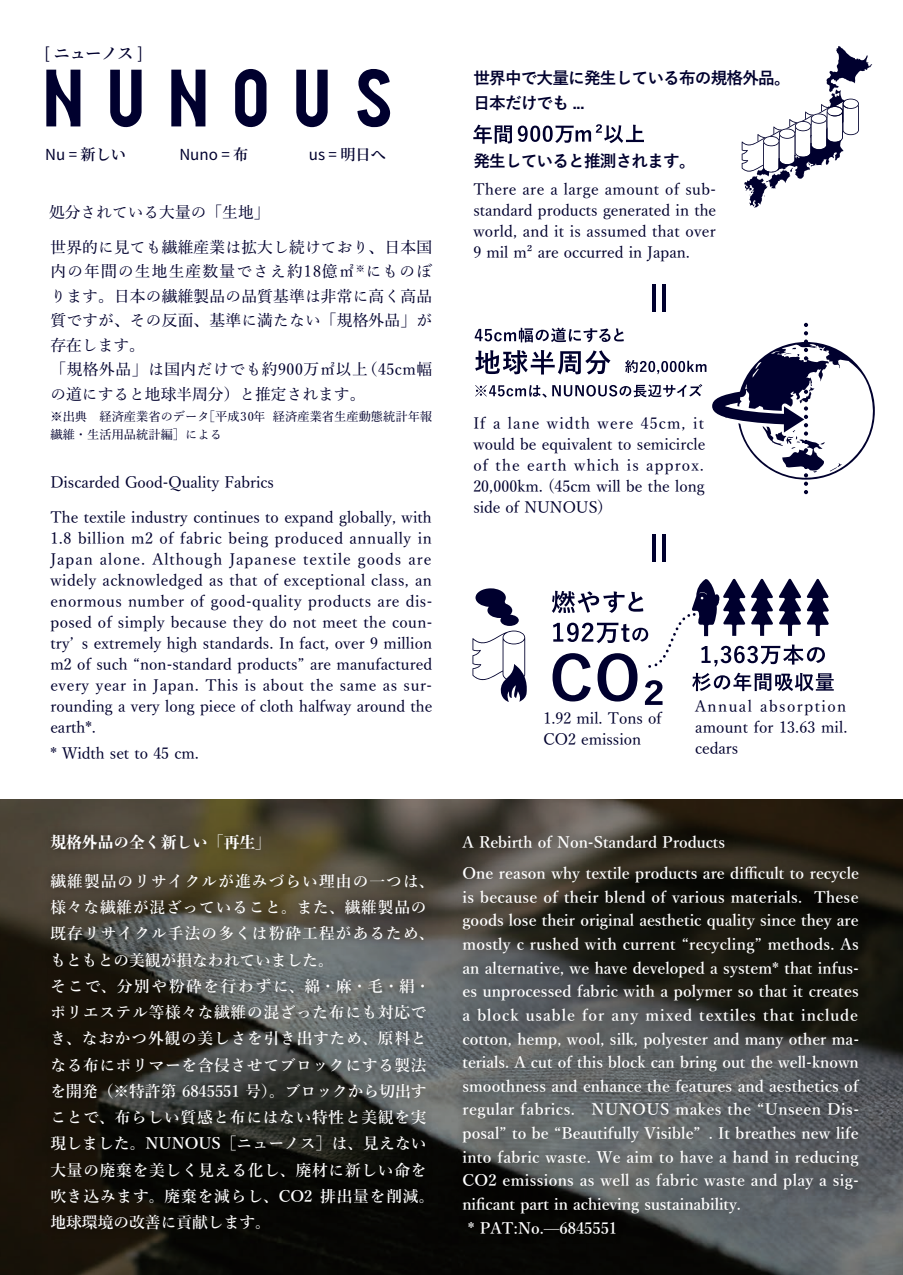
<style>
.page{position:relative;width:903px;height:1275px;background:#fff}
.page>*{position:absolute;margin:0;border:0;box-sizing:border-box;transform-origin:0 0}
.t1{font:700 16.62px/24.5px "Yu Go";letter-spacing:-.05em;color:#00002e}
.t2{font:600 15.92px "Source Han Serif";color:#00002e}
.t3{font:500 15.75px/21px "Yu Min";letter-spacing:.005em;color:#00002e;text-align:justify}
.t4{font:600 15.75px/31.5px "Yu Min";letter-spacing:.01em;color:#fff}
.t5{font:600 15.75px/26.2px "Yu Min";letter-spacing:.045em;color:#fff}
.t6{font:600 15.75px "Yu Min";letter-spacing:.065em;color:#fff}
.t7{font:600 15.75px "Yu Min";letter-spacing:.03em;color:#fff}
.t8{font:800 15.75px "Yu Min";color:#fff}
.t9{font:15.22px "Noto Sans CJ Kjp";color:#00002e}
.t10{font:500 12.25px/17.5px "Yu Min";color:#00002e}
.s1{font-family:"Noto Sans CJ Kjp";font-weight:400}
.s2{font-family:"Source Han Serif";font-weight:600}
</style>
<div class="page">
<svg style="left:0;top:800px;width:903px;height:475px;background:#312d23"></svg>
<img style="left:36px;top:818px;width:411px;height:444px">
<img style="left:447px;top:818px;width:432px;height:457px">
<svg style="left:110px;top:70px;width:32px;height:58px"></svg>
<svg style="left:235px;top:69px;width:32px;height:59px"></svg>
<svg style="left:296px;top:70px;width:32px;height:57px"></svg>
<svg style="left:357px;top:69px;width:33px;height:58px"></svg>
<svg style="left:46px;top:70px;width:34px;height:56px"></svg>
<svg style="left:171px;top:70px;width:34px;height:56px"></svg>
<hr style="left:662px;top:534px;width:4px;height:28px;background:#00002e">
<svg style="left:652px;top:534px;width:3px;height:28px"></svg>
<hr style="left:662px;top:284px;width:4px;height:28px;background:#00002e">
<svg style="left:652px;top:284px;width:3px;height:28px"></svg>
<svg style="left:742px;top:46px;width:130px;height:162px"></svg>
<svg style="left:518px;top:124px;width:126px;height:19px"></svg>
<svg style="left:473px;top:125px;width:39px;height:19px"></svg>
<svg style="left:625px;top:360px;width:81px;height:14px"></svg>
<svg style="left:475px;top:384px;width:227px;height:14px"></svg>
<svg style="left:475px;top:328px;width:149px;height:14px"></svg>
<svg style="left:475px;top:350px;width:135px;height:24px"></svg>
<svg style="left:712px;top:323px;width:163px;height:171px"></svg>
<svg style="left:472px;top:588px;width:55px;height:114px"></svg>
<svg style="left:552px;top:579px;width:282px;height:126px"></svg>
<p class="t2" style="left:44px;top:44px;width:100px"><span class="s1">[</span> ニューノス <span class="s1">]</span></p>
<p class="t9" style="left:45px;top:146px;width:82px">Nu = <span class="s2">新しい</span></p>
<p class="t9" style="left:179px;top:146px;width:70px">Nuno = <span class="s2">布</span></p>
<p class="t9" style="left:309px;top:146px;width:78px">us = <span class="s2">明日へ</span></p>
<p class="t3" style="left:49px;top:200px;width:222px">処分されている大量の「生地」</p>
<p class="t3" style="left:50px;top:233px;width:383px;line-height:24.5px;text-align:left">世界的に見ても繊維産業は拡大し続けており、日本国内の年間の生地生産数量でさえ約18億㎡<sup>※</sup>にものぼります。日本の繊維製品の品質基準は非常に高く高品質ですが、その反面、基準に満たない「規格外品」が存在します。<br>「規格外品」は国内だけでも約900万㎡以上（45cm幅の道にすると地球半周分）と推定されます。</p>
<p class="t10" style="left:50px;top:407px;width:383px">※出典　経済産業省のデータ［平成30年 経済産業省生産動態統計年報繊維・生活用品統計編］による</p>
<p class="t3" style="left:50px;top:470px;width:225px">Discarded Good-Quality Fabrics</p>
<p class="t3" style="left:50px;top:505px;width:383px">The textile industry continues to expand globally, with 1.8 billion m2 of fabric being produced annually in Japan alone. Although Japanese textile goods are widely acknowledged as that of exceptional class, an enormous number of good-quality products are dis&shy;posed of simply because they do not meet the coun&shy;tryʼ s extremely high standards. In fact, over 9 million m2 of such “non-standard products” are manufactured every year in Japan. This is about the same as sur&shy;rounding a very long piece of cloth halfway around the earth*.</p>
<p class="t3" style="left:50px;top:742px;width:150px">* Width set to 45 cm.</p>
<p class="t1" style="left:473px;top:66px;width:319px">世界中で大量に発生している布の規格外品。日本だけでも ...</p>
<p class="t1" style="left:473px;top:149px;width:224px">発生していると推測されます。</p>
<p class="t3" style="left:473px;top:177px;width:244px">There are a large amount of sub&shy;standard products generated in the world, and it is assumed that over 9 mil m² are occurred in Japan.</p>
<p class="t3" style="left:473px;top:411px;width:233px">If a lane width were 45cm, it would be equivalent to semicircle of the earth which is approx.<br>20,000km. (45cm will be the long side of NUNOUS)</p>
<p class="t3" style="left:544px;top:706px;width:120px">1.92 mil. Tons of<br>CO2 emission</p>
<p class="t3" style="left:695px;top:694px;width:154px">Annual absorption amount for 13.63 mil. cedars</p>
<p class="t8" style="left:50px;top:830px;width:222px">規格外品の全く新しい「再生」</p>
<p class="t4" style="left:462px;top:826px;width:398px">A Rebirth of Non-Standard Products<br>One reason why textile products are difficult to recycle</p>
<p class="t4" style="left:462px;top:882px;width:397px">is because of their blend of various materials. These</p>
<p class="t4" style="left:462px;top:905px;width:398px">goods lose their original aesthetic quality since they are</p>
<p class="t4" style="left:462px;top:929px;width:398px">mostly c rushed with current “recycling” methods. As</p>
<p class="t4" style="left:462px;top:952px;width:398px">an alternative, we have developed a system* that infus-</p>
<p class="t4" style="left:462px;top:976px;width:398px">es unprocessed fabric with a polymer so that it creates</p>
<p class="t6" style="left:462px;top:1006px;width:397px">a block usable for any mixed textiles that include</p>
<p class="t4" style="left:462px;top:1023px;width:398px">cotton, hemp, wool, silk, polyester and many other ma-</p>
<p class="t4" style="left:462px;top:1047px;width:398px">terials. A cut of this block can bring out the well-known</p>
<p class="t4" style="left:462px;top:1071px;width:398px">smoothness and enhance the features and aesthetics of</p>
<p class="t7" style="left:462px;top:1101px;width:398px">regular fabrics.　NUNOUS makes the “Unseen Dis-</p>
<p class="t4" style="left:462px;top:1118px;width:397px">posal” to be “Beautifully Visible” . It breathes new life</p>
<p class="t4" style="left:462px;top:1141px;width:398px">into fabric waste. We aim to have a hand in reducing</p>
<p class="t4" style="left:462px;top:1165px;width:398px">CO2 emissions as well as fabric waste and play a sig-</p>
<p class="t4" style="left:462px;top:1189px;width:280px">nificant part in achieving sustainability.</p>
<p class="t4" style="left:468px;top:1212px;width:151px">* PAT:No.—6845551</p>
<p class="t5" style="left:50px;top:868px;width:386px">繊維製品のリサイクルが進みづらい理由の一つは、様々な繊維が混ざっていること。また、繊維製品の既存リサイクル手法の多くは粉砕工程があるため、もともとの美観が損なわれていました。<br>そこで、分別や粉砕を行わずに、綿・麻・毛・絹・ポリエステル等様々な繊維の混ざった布にも対応でき、なおかつ外観の美しさを引き出すため、原料となる布にポリマーを含侵させてブロックにする製法を開発（※特許第 6845551 号）。ブロックから切出すことで、布らしい質感と布にはない特性と美観を実現しました。NUNOUS［ニューノス］は、見えない大量の廃棄を美しく見える化し、廃材に新しい命を吹き込みます。廃棄を減らし、CO2 排出量を削減。地球環境の改善に貢献します。</p>
</div>
